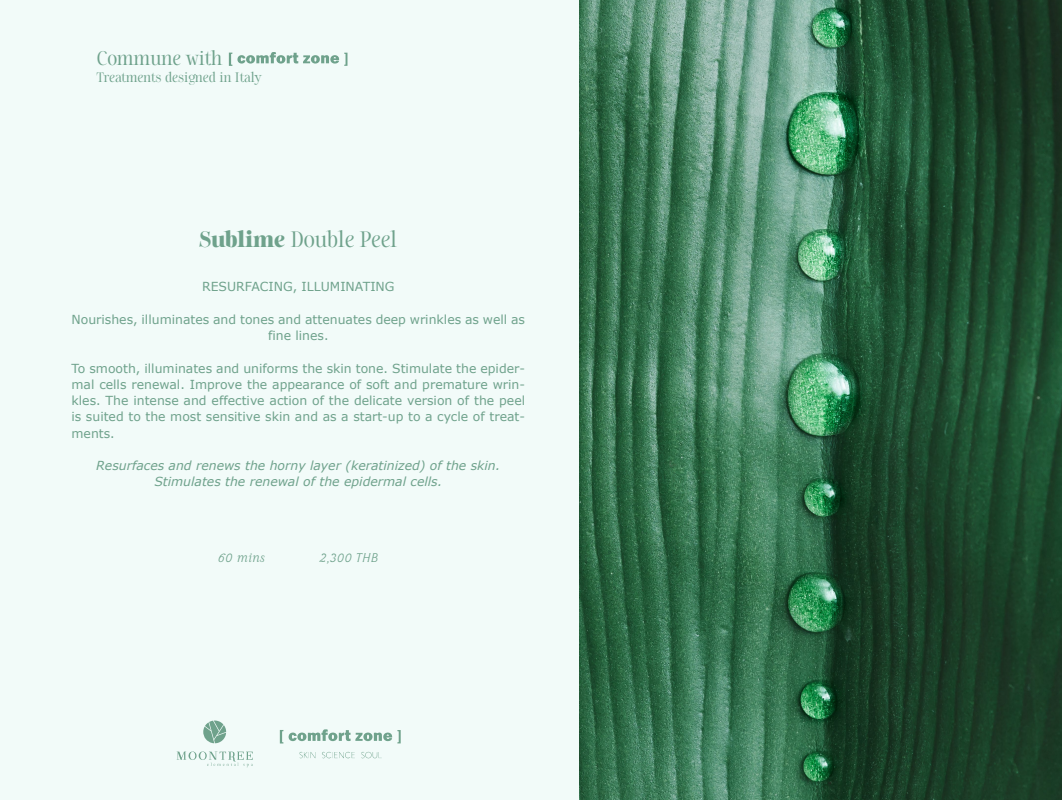
<style>
.page{position:relative;width:1062px;height:800px;background:#fff}
.page>*{position:absolute;margin:0;border:0;box-sizing:border-box;transform-origin:0 0}
.t1{font:300 20.38px "Sharpe PERSONAL";color:#6fa28c}
.t2{font:300 18px "Sharpe PERSONAL";color:#6fa28c}
.t3{font:17px "SRI SURY WONGSE Italic";letter-spacing:.03em;color:#6fa28c}
.t4{font:300 12.5px "Sharpe PERSONAL";color:#6fa28c}
.t5{font:12.44px/16.2px "Verdana";color:#6fa28c;text-align:center}
.t6{font:italic 12.44px/16.2px "Verdana";color:#6fa28c;text-align:center}
.s1{font-weight:900}
</style>
<div class="page">
<div style="left:0;top:0;width:582px;height:800px;background:#f2fbf9"></div>
<svg style="left:229px;top:52px;width:118px;height:14px"></svg>
<svg style="left:203px;top:721px;width:23px;height:22px"></svg>
<svg style="left:177px;top:751px;width:76px;height:16px"></svg>
<svg style="left:361px;top:752px;width:21px;height:7px"></svg>
<svg style="left:299px;top:752px;width:16px;height:7px"></svg>
<svg style="left:322px;top:752px;width:33px;height:7px"></svg>
<svg style="left:280px;top:729px;width:121px;height:15px"></svg>
<img style="left:580px;top:0;width:482px;height:800px">
<h2 class="t2" style="left:97px;top:47px;width:127px">Commune with</h2>
<p class="t4" style="left:97px;top:69px;width:166px">Treatments designed in Italy</p>
<h1 class="t1" style="left:199px;top:225px;width:199px"><span class="s1">Sublime</span> Double Peel</h1>
<p class="t5" style="left:202px;top:279px;width:194px">RESURFACING, ILLUMINATING</p>
<p class="t5" style="left:71px;top:311px;width:455px">Nourishes, illuminates and tones and attenuates deep wrinkles as well as fine lines.</p>
<p class="t5" style="left:71px;top:360px;width:455px;text-align:justify">To smooth, illuminates and uniforms the skin tone. Stimulate the epider&shy;mal cells renewal. Improve the appearance of soft and premature wrin&shy;kles. The intense and effective action of the delicate version of the peel is suited to the most sensitive skin and as a start-up to a cycle of treat&shy;ments.</p>
<p class="t6" style="left:96px;top:457px;width:406px">Resurfaces and renews the horny layer (keratinized) of the skin.<br>Stimulates the renewal of the epidermal cells.</p>
<h3 class="t3" style="left:218px;top:548px;width:48px">60 mins</h3>
<h3 class="t3" style="left:320px;top:548px;width:60px">2,300 THB</h3>
</div>
